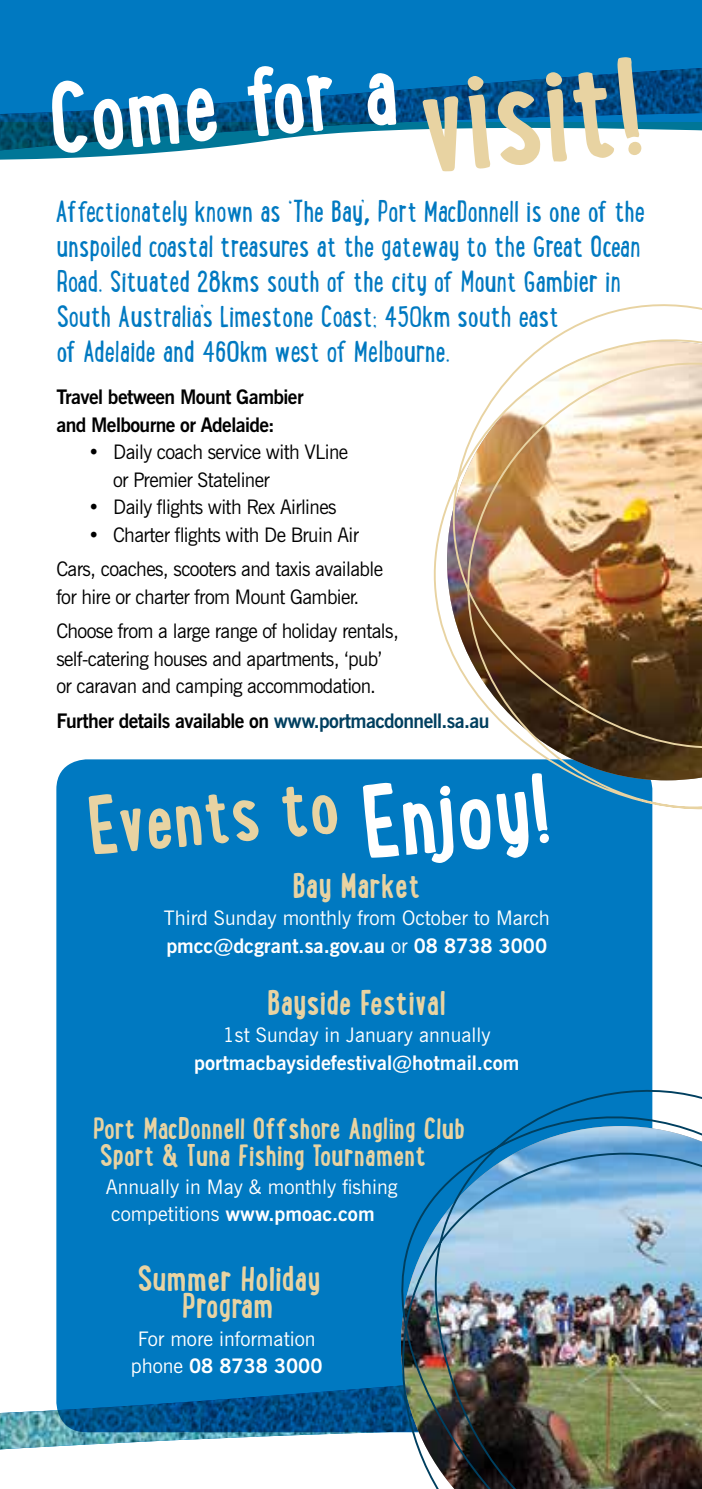
<style>
.page{position:relative;width:702px;height:1489px;background:#fff}
.page>*{position:absolute;margin:0;border:0;box-sizing:border-box;transform-origin:0 0}
.t1{font:700 140px "Lunch Box";color:#e8d3a2}
.t2{font:700 100px "Lunch Box";color:#fff}
.t3{font:700 80px "Lunch Box";color:#e8d3a2}
.t4{font:700 35px/27.5px "Lunch Box";color:#e8d3a2;text-align:center}
.t5{font:30px/35px "Lunch Box";letter-spacing:-.01em;color:#0079c1}
.t6{font:700 30px/27.5px "Lunch Box";color:#e8d3a2}
.t7{font:20px/27.5px "News Gothic BT";letter-spacing:-.03em;color:#000}
.t8{font:20px/27.5px "News Gothic BT";color:#fff}
.t9{font:700 20px/27.5px "News Gothic BT";letter-spacing:-.03em;color:#000}
.t10{font:700 20px "News Gothic BT";color:#fff}
.s1{font-family:"Corisande";font-weight:700}
.s2{color:#003f5f}
.s3{font-size:100px;color:#fff}
.s4{font-weight:700}
</style>
<div class="page">
<div style="left:0;top:0;width:702px;height:122px;background:#0079c1"></div>
<div style="left:56px;top:759px;width:596px;height:672px;background:#0079c1;border-radius:30px"></div>
<svg style="left:0;top:151px;width:178px;height:9px;fill:#007697"></svg>
<img style="left:0;top:68px;width:702px;height:83px">
<img style="left:339px;top:304px;width:363px;height:544px">
<img style="left:0;top:1365px;width:290px;height:84px">
<img style="left:290px;top:1070px;width:412px;height:418px">
<h1 class="t1" style="left:410px;top:21px;width:225px;rotate:-5deg">visit!</h1>
<p class="t5" style="left:56px;top:193px;width:590px">Affectionately known as ‘The Bay’<span class="s1">,</span> Port MacDonnell is one of the unspoiled coastal treasures at the gateway to the Great Ocean Road. Situated 28kms south of the city of Mount Gambier in South Australia’s Limestone Coast; 450km south east<br>of Adelaide and 460km west of Melbourne.</p>
<p class="t9" style="left:56px;top:383px;width:249px">Travel between Mount Gambier and Melbourne or Adelaide:</p>
<p class="t7" style="left:113px;top:438px;width:236px;text-indent:-25px">• Daily coach service with VLine or Premier Stateliner</p>
<p class="t7" style="left:88px;top:493px;width:250px">• Daily flights with Rex Airlines</p>
<p class="t7" style="left:56px;top:517px;width:328px;line-height:34.5px;text-align:center">• Charter flights with De Bruin Air<br>Cars, coaches, scooters and taxis available</p>
<p class="t7" style="left:56px;top:579px;width:344px;line-height:34.5px">for hire or charter from Mount Gambier.<br>Choose from a large range of holiday rentals,</p>
<p class="t7" style="left:56px;top:645px;width:327px">self-catering houses and apartments, ‘pub’ or caravan and camping accommodation.</p>
<p class="t9" style="left:56px;top:707px;width:434px">Further details available on <span class="s2">www.portmacdonnell.sa.au</span></p>
<h2 class="t2" style="left:43px;top:46px;width:353px;rotate:-5deg">Come for a</h2>
<h3 class="t3" style="left:83px;top:768px;width:463px;rotate:-5deg">Events to <span class="s3">Enjoy!</span></h3>
<h3 class="t4" style="left:293px;top:869px;width:129px">Bay Market</h3>
<p class="t8" style="left:164px;top:904px;width:387px">Third Sunday monthly from October to March <span class="s4">pmcc@dcgrant.sa.gov.au</span> or <span class="s4">08 8738 3000</span></p>
<h3 class="t4" style="left:267px;top:987px;width:180px">Bayside Festival</h3>
<p class="t8" style="left:223px;top:1021px;width:269px">1st Sunday in January annually</p>
<p class="t10" style="left:194px;top:1050px;width:327px">portmacbaysidefestival@hotmail.com</p>
<h3 class="t6" style="left:93px;top:1113px;width:373px">Port MacDonnell Offshore Angling Club<br>Sport &amp; Tuna Fishing Tournament</h3>
<p class="t8" style="left:106px;top:1172px;width:293px">Annually in May &amp; monthly fishing competitions <span class="s4">www.pmoac.com</span></p>
<h3 class="t4" style="left:137px;top:1262px;width:185px">Summer Holiday<br>Program</h3>
<p class="t8" style="left:131px;top:1324px;width:193px;text-align:center">For more information phone <span class="s4">08 8738 3000</span></p>
</div>
